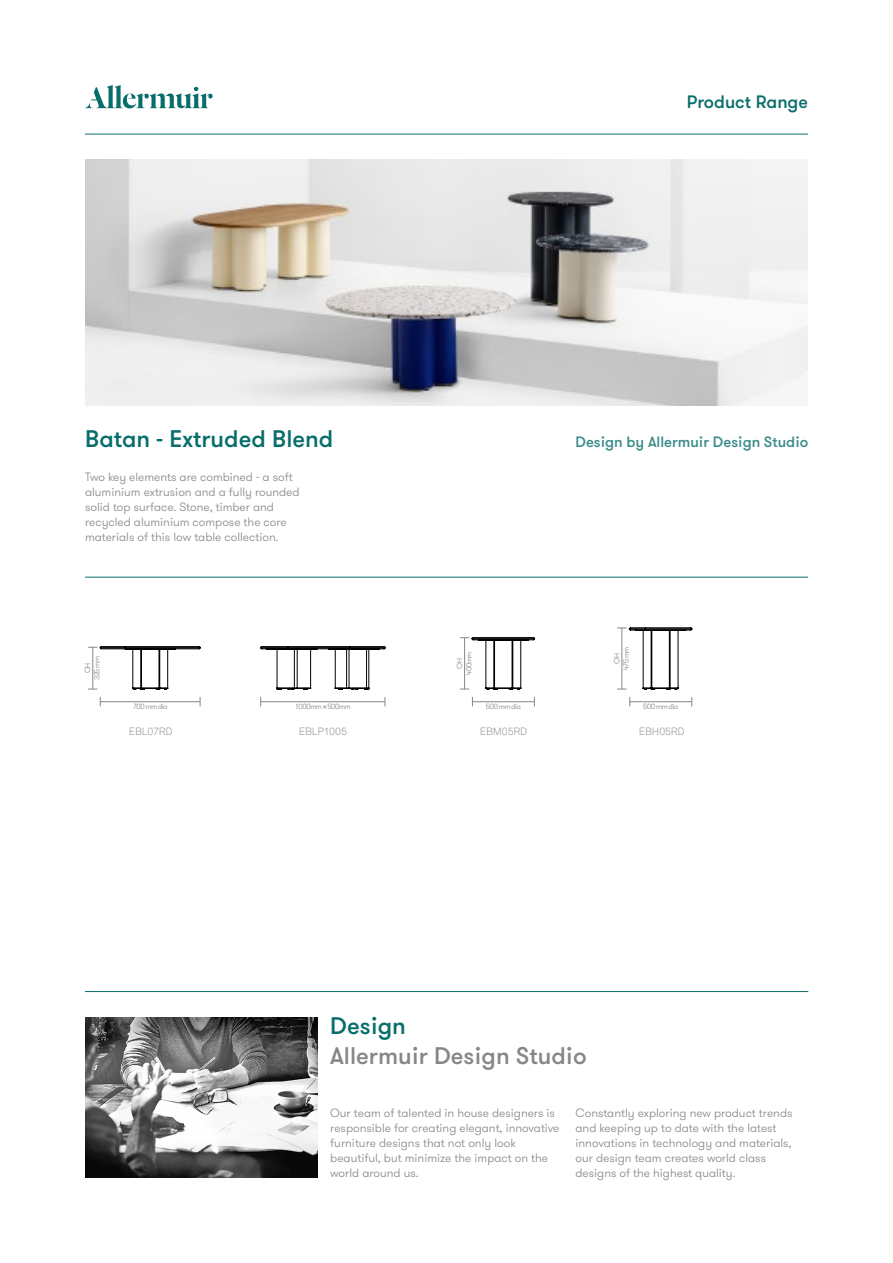
<style>
.page{position:relative;width:893px;height:1263px;background:#fff}
.page>*{position:absolute;margin:0;border:0;box-sizing:border-box;transform-origin:0 0}
.t1{font:500 24px "GT Walsheim";color:#086e6b}
.t2{font:500 24px "GT Walsheim";color:#878787}
.t3{font:500 18px "GT Walsheim";color:#086e6b}
.t4{font:500 15px "GT Walsheim";color:#398b89}
.t5{font:300 12px/15px "GT Walsheim";color:#878787}
.t6{font:300 10.5px "Akkurat";letter-spacing:-.015em;color:#878787}
.t7{font:300 7.5px "GT Walsheim";letter-spacing:-.065em;color:#878686}
.s1{font-family:"Circular Std";font-weight:400}
</style>
<div class="page">
<hr style="left:85px;top:577px;width:723px;height:1px;background:#086e6b">
<img style="left:85px;top:159px;width:723px;height:246px">
<svg style="left:85px;top:85px;width:128px;height:23px"></svg>
<hr style="left:85px;top:134px;width:723px;height:1px;background:#086e6b">
<hr style="left:85px;top:991px;width:723px;height:1px;background:#086e6b">
<img style="left:85px;top:1017px;width:232px;height:161px">
<svg style="left:88px;top:646px;width:113px;height:44px"></svg>
<hr style="left:100px;top:701px;width:100px;height:1px;background:#878686">
<hr style="left:261px;top:701px;width:124px;height:1px;background:#878686">
<svg style="left:260px;top:646px;width:125px;height:43px"></svg>
<hr style="left:472px;top:701px;width:62px;height:1px;background:#878686">
<svg style="left:460px;top:637px;width:75px;height:53px"></svg>
<hr style="left:630px;top:701px;width:62px;height:1px;background:#878686">
<svg style="left:617px;top:627px;width:75px;height:63px"></svg>
<h2 class="t3" style="left:687px;top:91px;width:123px">Product Range</h2>
<h1 class="t1" style="left:85px;top:424px;width:250px">Batan - Extruded Blend</h1>
<p class="t4" style="left:575px;top:433px;width:234px">Design by Allermuir Design Studio</p>
<p class="t5" style="left:85px;top:470px;width:216px">Two key elements are combined - a soft aluminium extrusion and a fully rounded solid top surface. Stone, timber and recycled aluminium compose the core materials of this low table collection.</p>
<p class="t7" style="left:92px;top:680px;width:26px;rotate:-90deg">325 mm</p>
<p class="t7" style="left:83px;top:673px;width:12px;rotate:-90deg">OH</p>
<p class="t7" style="left:464px;top:675px;width:25px;rotate:-90deg">400mm</p>
<p class="t7" style="left:455px;top:669px;width:12px;rotate:-90deg">OH</p>
<p class="t7" style="left:621px;top:670px;width:25px;rotate:-90deg">475 mm</p>
<p class="t7" style="left:612px;top:664px;width:12px;rotate:-90deg">OH</p>
<p class="t7" style="left:133px;top:701px;width:36px">700 mm dia</p>
<p class="t7" style="left:295px;top:702px;width:58px">1000mm <span class="s1">×</span> 500mm</p>
<p class="t7" style="left:486px;top:701px;width:36px">500 mm dia</p>
<p class="t7" style="left:643px;top:701px;width:36px">500 mm dia</p>
<p class="t6" style="left:129px;top:725px;width:45px">EBL07RD</p>
<p class="t6" style="left:299px;top:725px;width:50px">EBLP1005</p>
<p class="t6" style="left:480px;top:725px;width:49px">EBM05RD</p>
<p class="t6" style="left:639px;top:725px;width:47px">EBH05RD</p>
<h1 class="t1" style="left:330px;top:1011px;width:77px">Design</h1>
<h1 class="t2" style="left:330px;top:1041px;width:258px">Allermuir Design Studio</h1>
<p class="t5" style="left:330px;top:1106px;width:231px">Our team of talented in house designers is responsible for creating elegant, innovative furniture designs that not only look beautiful, but minimize the impact on the world around us.</p>
<p class="t5" style="left:575px;top:1106px;width:219px">Constantly exploring new product trends and keeping up to date with the latest innovations in technology and materials, our design team creates world class designs of the highest quality.</p>
</div>
